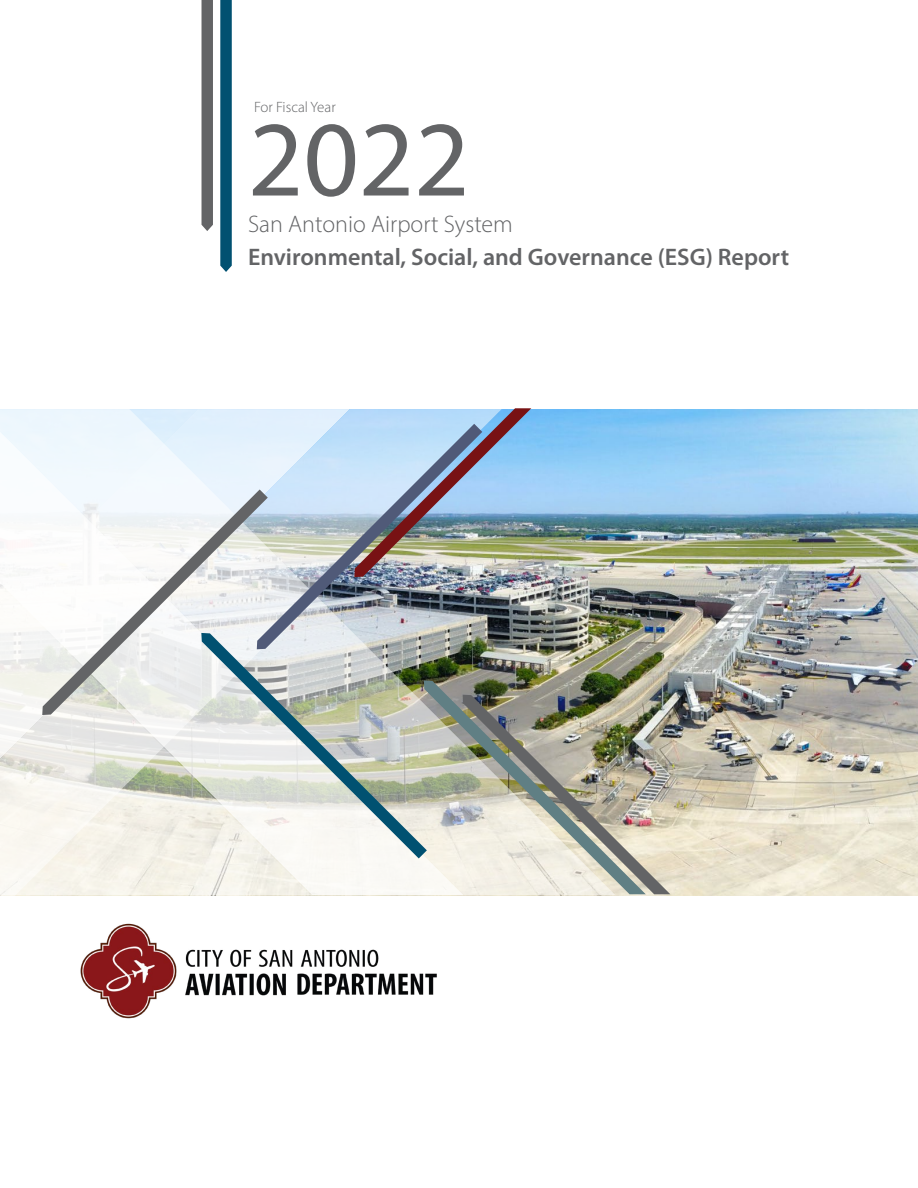
<style>
.page{position:relative;width:918px;height:1188px;background:#fff}
.page>*{position:absolute;margin:0;border:0;box-sizing:border-box;transform-origin:0 0}
.t1{font:108px "Myriad Pro";color:#636466}
.t2{font:600 24px "Myriad Pro";color:#636466}
.t3{font:300 24px "Myriad Pro";color:#636466}
.t4{font:300 15px "Myriad Pro";color:#636466}
</style>
<div class="page">
<img style="left:80px;top:923px;width:357px;height:96px">
<img style="left:615px;top:409px;width:303px;height:486px">
<img style="left:502px;top:408px;width:113px;height:487px">
<svg style="left:311px;top:649px;width:153px;height:246px;fill:#faf9f5"></svg>
<div style="left:199px;top:409px;width:151px;height:81px;background:#e2f1fd"></div>
<svg style="left:0;top:631px;width:311px;height:264px;fill:#f4f3ea"></svg>
<svg style="left:0;top:409px;width:199px;height:180px"></svg>
<img style="left:257px;top:424px;width:225px;height:225px">
<img style="left:354px;top:408px;width:177px;height:169px">
<img style="left:646px;top:695px;width:24px;height:199px">
<img style="left:424px;top:680px;width:222px;height:214px">
<svg style="left:201px;top:633px;width:226px;height:225px"></svg>
<svg style="left:42px;top:490px;width:226px;height:225px"></svg>
<svg style="left:220px;top:0;width:12px;height:272px;background:#0f5a78"></svg>
<div style="left:202px;top:0;width:11px;height:231px;background:#636466"></div>
<p class="t4" style="left:254px;top:97px;width:83px">For Fiscal Year</p>
<h1 class="t1" style="left:248px;top:93px;width:223px">2022</h1>
<p class="t3" style="left:248px;top:210px;width:266px">San Antonio Airport System</p>
<p class="t2" style="left:248px;top:242px;width:543px">Environmental, Social, and Governance (ESG) Report</p>
</div>
